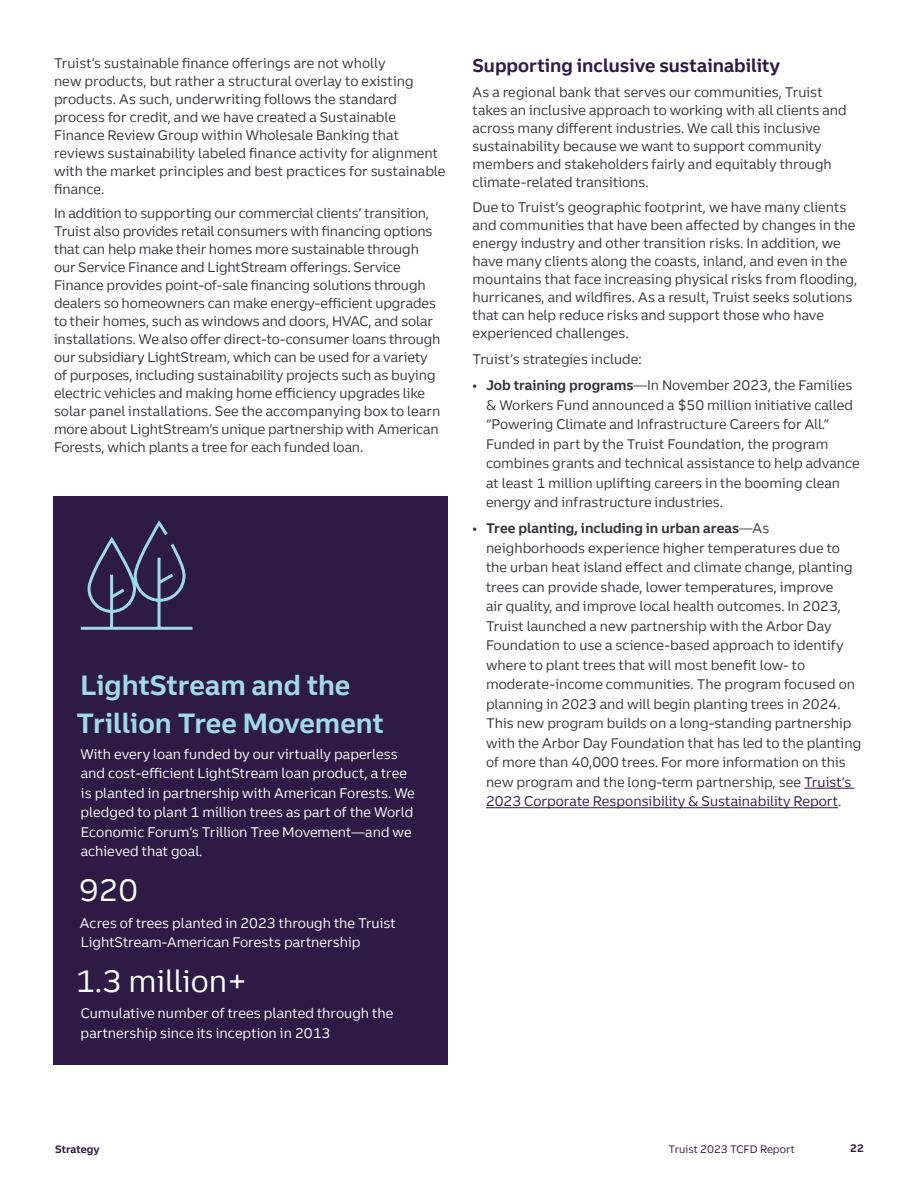
<style>
.page{position:relative;width:918px;height:1188px;background:#fff}
.page>*{position:absolute;margin:0;border:0;box-sizing:border-box;transform-origin:0 0}
.t1{font:30px "Truist Trio";color:#fff}
.t2{font:700 27px/37.5px "Truist Trio";color:#a1d9e7}
.t3{font:700 18px "Truist Trio";color:#2d1b46}
.t4{font:13.5px/18px "Truist Trio";color:#34363b}
.t5{font:13.5px/19.5px "Truist Trio";color:#fff}
.t6{font:10.5px "Truist Trio";color:#2d1b46}
.t7{font:700 10.5px "Truist Trio";color:#2d1b46}
.s1{font-weight:700}
.s2{color:#2d1b46}
</style>
<div class="page">
<hr style="left:804px;top:788px;width:50px;height:1px;background:#2d1b46">
<hr style="left:486px;top:807px;width:352px;height:1px;background:#2d1b46">
<div style="left:53px;top:497px;width:395px;height:568px;background:#2d1b46"></div>
<svg style="left:80px;top:523px;width:113px;height:107px"></svg>
<p class="t4" style="left:54px;top:54px;width:393px">Truist’s sustainable finance offerings are not wholly<br>new products, but rather a structural overlay to existing products. As such, underwriting follows the standard process for credit, and we have created a Sustainable Finance Review Group within Wholesale Banking that reviews sustainability labeled finance activity for alignment with the market principles and best practices for sustainable finance.</p>
<p class="t4" style="left:54px;top:204px;width:388px">In addition to supporting our commercial clients’ transition, Truist also provides retail consumers with financing options that can help make their homes more sustainable through our Service Finance and LightStream offerings. Service Finance provides point-of-sale financing solutions through dealers so homeowners can make energy-efficient upgrades to their homes, such as windows and doors, HVAC, and solar installations. We also offer direct-to-consumer loans through our subsidiary LightStream, which can be used for a variety of purposes, including sustainability projects such as buying electric vehicles and making home efficiency upgrades like solar panel installations. See the accompanying box to learn more about LightStream’s unique partnership with American Forests, which plants a tree for each funded loan.</p>
<h2 class="t2" style="left:76px;top:666px;width:309px">LightStream and the<br>Trillion Tree Movement</h2>
<p class="t5" style="left:80px;top:744px;width:336px">With every loan funded by our virtually paperless and cost-efficient LightStream loan product, a tree is planted in partnership with American Forests. We pledged to plant 1 million trees as part of the World Economic Forum’s Trillion Tree Movement—and we achieved that goal.</p>
<h1 class="t1" style="left:79px;top:872px;width:60px">920</h1>
<p class="t5" style="left:80px;top:913px;width:318px">Acres of trees planted in 2023 through the Truist<br>LightStream-American Forests partnership</p>
<h1 class="t1" style="left:75px;top:963px;width:173px">1.3 million+</h1>
<p class="t5" style="left:81px;top:1004px;width:314px">Cumulative number of trees planted through the partnership since its inception in 2013</p>
<h3 class="t3" style="left:472px;top:54px;width:309px">Supporting inclusive sustainability</h3>
<p class="t4" style="left:472px;top:83px;width:376px">As a regional bank that serves our communities, Truist takes an inclusive approach to working with all clients and across many different industries. We call this inclusive sustainability because we want to support community members and stakeholders fairly and equitably through climate-related transitions.</p>
<p class="t4" style="left:472px;top:198px;width:386px">Due to Truist’s geographic footprint, we have many clients and communities that have been affected by changes in the energy industry and other transition risks. In addition, we have many clients along the coasts, inland, and even in the mountains that face increasing physical risks from flooding, hurricanes, and wildfires. As a result, Truist seeks solutions that can help reduce risks and support those who have experienced challenges.</p>
<p class="t4" style="left:472px;top:350px;width:171px">Truist’s strategies include:</p>
<p class="t4" style="left:486px;top:375px;width:375px;line-height:19.5px;text-indent:-14px">• <span class="s1">Job training programs</span>—In November 2023, the Families &amp; Workers Fund announced a $50 million initiative called “Powering Climate and Infrastructure Careers for All.” Funded in part by the Truist Foundation, the program combines grants and technical assistance to help advance at least 1 million uplifting careers in the booming clean energy and infrastructure industries.</p>
<p class="t4" style="left:486px;top:519px;width:377px;line-height:19.5px;text-indent:-14px">• <span class="s1">Tree planting, including in urban areas</span>—As neighborhoods experience higher temperatures due to the urban heat island effect and climate change, planting trees can provide shade, lower temperatures, improve<br>air quality, and improve local health outcomes. In 2023, Truist launched a new partnership with the Arbor Day Foundation to use a science-based approach to identify where to plant trees that will most benefit low- to moderate-income communities. The program focused on planning in 2023 and will begin planting trees in 2024.<br>This new program builds on a long-standing partnership with the Arbor Day Foundation that has led to the planting of more than 40,000 trees. For more information on this new program and the long-term partnership, see <span class="s2">Truist’s 2023 Corporate Responsibility &amp; Sustainability Report</span>.</p>
<p class="t7" style="left:55px;top:1142px;width:46px">Strategy</p>
<p class="t6" style="left:669px;top:1143px;width:128px">Truist 2023 TCFD Report</p>
<p class="t7" style="left:850px;top:1141px;width:15px">22</p>
</div>
